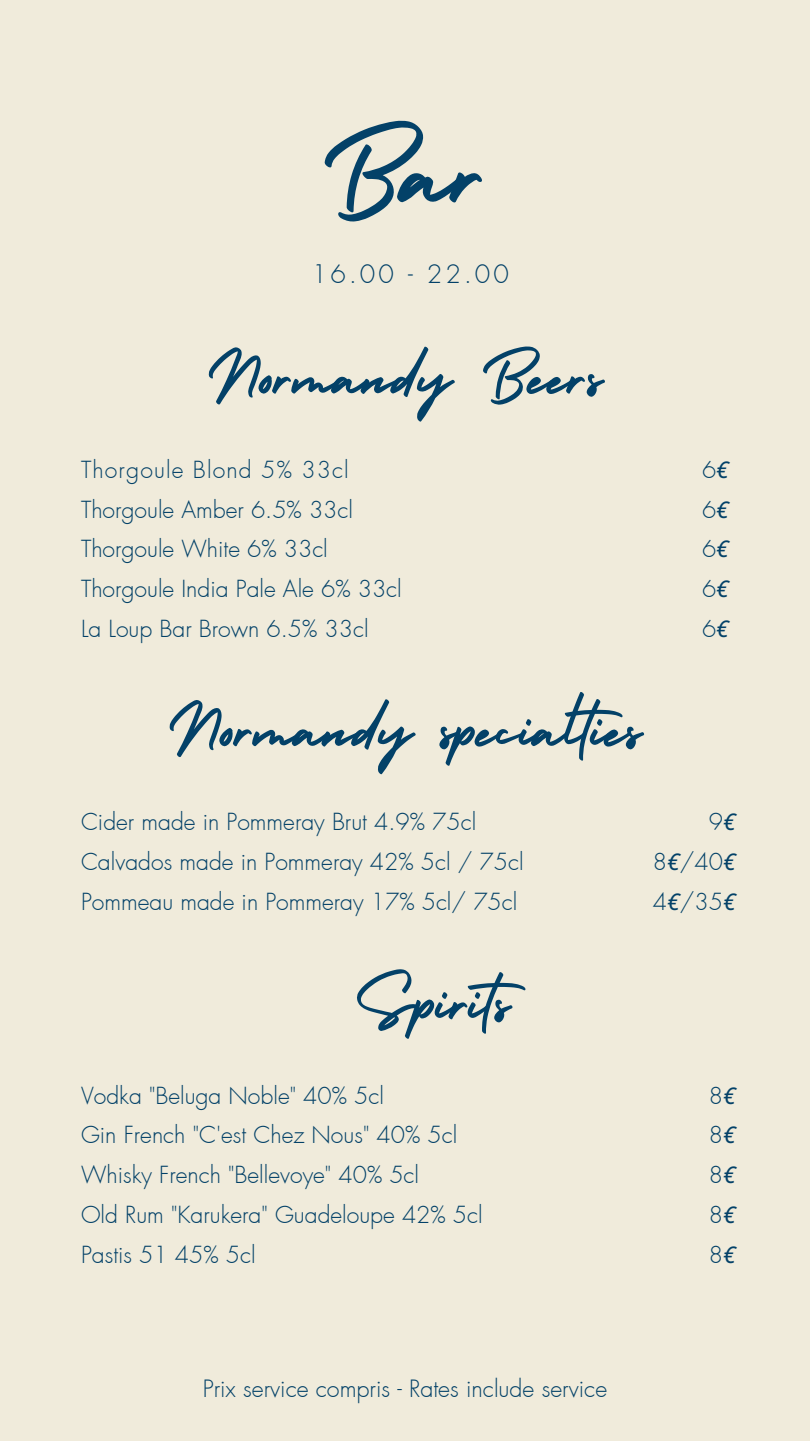
<style>
.page{position:relative;width:810px;height:1441px;background:#fff}
.page>*{position:absolute;margin:0;border:0;box-sizing:border-box;transform-origin:0 0}
.t1{font:130px "Holiday";color:#034168}
.t2{font:75px "Holiday";color:#034168}
.t3{font:300 25px "Futura";letter-spacing:.125em;color:#034168}
.t4{font:300 23.3px "Futura";color:#034168}
.t5{font:300 23px/39.8px "Futura";color:#034168}
.s1{font-family:"Noto Sans";font-weight:400;font-style:italic}
</style>
<div class="page">
<div style="left:0;top:0;width:810px;height:1440px;background:#f0ebdb"></div>
<h1 class="t1" style="left:321px;top:72px;width:170px">Bar</h1>
<p class="t3" style="left:312px;top:262px;width:199px">16.00 - 22.00</p>
<h2 class="t2" style="left:207px;top:318px;width:398px">Normandy Beers</h2>
<p class="t5" style="left:81px;top:451px;width:322px">Thorgoule Blond 5% 33cl<br>Thorgoule Amber 6.5% 33cl<br>Thorgoule White 6% 33cl<br>Thorgoule India Pale Ale 6% 33cl<br>La Loup Bar Brown 6.5% 33cl</p>
<p class="t5" style="left:702px;top:451px;width:28px;text-align:justify">6<span class="s1">€ </span>6<span class="s1">€ </span>6<span class="s1">€ </span>6<span class="s1">€ </span>6<span class="s1">€</span></p>
<h2 class="t2" style="left:168px;top:671px;width:476px">Normandy specialties</h2>
<p class="t5" style="left:81px;top:804px;width:444px">Cider made in Pommeray Brut 4.9% 75cl<br>Calvados made in Pommeray 42% 5cl / 75cl<br>Pommeau made in Pommeray 17% 5cl/ 75cl</p>
<p class="t5" style="left:653px;top:804px;width:84px;text-align:justify;text-indent:56px">9<span class="s1">€ </span>8<span class="s1">€</span>/40<span class="s1">€ </span>4<span class="s1">€</span>/35<span class="s1">€</span></p>
<h2 class="t2" style="left:355px;top:943px;width:191px">Spirits</h2>
<p class="t5" style="left:81px;top:1076px;width:403px">Vodka "Beluga Noble" 40% 5cl<br>Gin French "C'est Chez Nous" 40% 5cl<br>Whisky French "Bellevoye" 40% 5cl<br>Old Rum "Karukera" Guadeloupe 42% 5cl<br>Pastis 51 45% 5cl</p>
<p class="t5" style="left:709px;top:1076px;width:28px;text-align:justify">8<span class="s1">€ </span>8<span class="s1">€ </span>8<span class="s1">€ </span>8<span class="s1">€ </span>8<span class="s1">€</span></p>
<p class="t4" style="left:203px;top:1376px;width:406px">Prix service compris - Rates include service</p>
</div>
